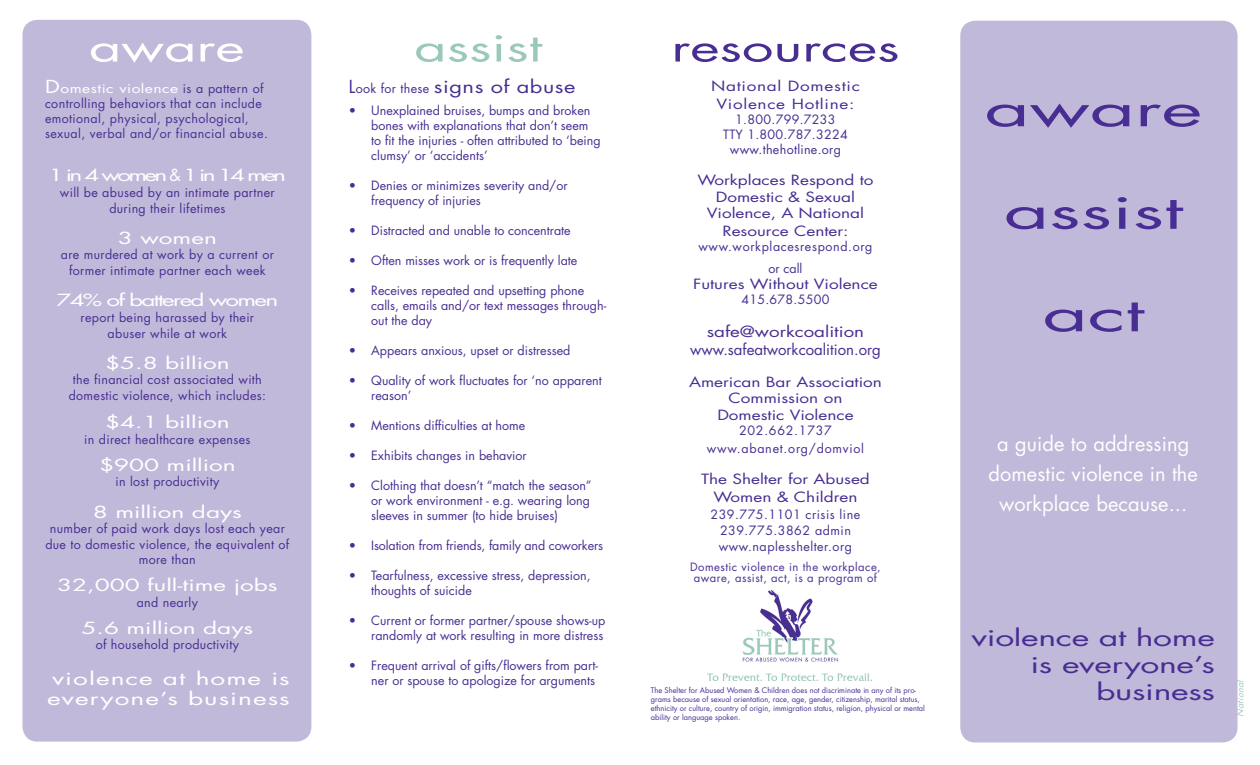
<style>
.page{position:relative;width:1260px;height:765px;background:#fff}
.page>*{position:absolute;margin:0;border:0;box-sizing:border-box;transform-origin:0 0}
.t1{font:45px "Futura Std";color:#482e92;scale:1.75 1}
.t2{font:37.5px "Futura Std";color:#482e92;scale:1.5 1}
.t3{font:37.5px "Futura Std";color:#9cc8bb;scale:1.5 1}
.t4{font:37.5px "Futura Std";color:#fff;scale:1.5 1}
.t5{font:22.5px/27px "Futura Std";letter-spacing:-.01em;color:#482e92;text-align:right;scale:1.5 1}
.t6{font:20px "Futura Std";letter-spacing:.005em;color:#fff}
.t7{font:17.5px/20px "Futura Std";letter-spacing:.04em;color:#fff;scale:1.5 1}
.t8{font:17.5px "Futura Std";letter-spacing:.025em;color:#482e92}
.t9{font:16.25px "Futura Std";color:#fff;scale:1.5 1}
.t10{font:16.25px "Futura Std";letter-spacing:-.11em;color:#fff;scale:1.5 1}
.t11{font:16.25px "Futura Std";letter-spacing:-.07em;color:#fff;scale:1.5 1}
.t12{font:15px "Futura Std";color:#482e92}
.t13{font:15px "Futura Std";color:#482e92;scale:1.25 1}
.t14{font:13.75px "Futura Std";color:#482e92;scale:1.25 1}
.t15{font:13.75px "Futura Std";letter-spacing:.04em;color:#482e92;scale:1.25 1}
.t16{font:12.5px/15px "Futura Std";color:#482e92}
.t17{font:12.5px/15.6px "Futura Std";letter-spacing:.025em;color:#482e92;text-align:center}
.t18{font:12.5px/15px "Futura Std";letter-spacing:.03em;color:#482e92}
.t19{font:12.5px "Futura Std";letter-spacing:.04em;color:#482e92}
.t20{font:12.5px "Futura Std";letter-spacing:.06em;color:#482e92}
.t21{font:12.5px "Futura Std";letter-spacing:.05em;color:#482e92}
.t22{font:11.25px "Futura Std";letter-spacing:.04em;color:#482e92}
.t23{font:italic 8.75px "Futura Std";color:#9cc8bb}
.t24{font:7.5px/9px "Futura Std";color:#482e92}
.s1{font-size:17.5px;color:#fff}
.s2{color:#fff}
.s3{font-size:12.5px}
</style>
<div class="page">
<div style="left:22px;top:20px;width:289px;height:722px;background:#c1b9da;border-radius:15px"></div>
<div style="left:960px;top:21px;width:277px;height:721px;background:#c1b9da;border-radius:15px"></div>
<img style="left:707px;top:590px;width:165px;height:91px">
<p class="t4" style="left:89px;top:24px;width:105px">aware</p>
<p class="t18" style="left:45px;top:81px;width:224px"><span class="s1">D</span><span class="s2">omestic violence</span> is a pattern of controlling behaviors that can include emotional, physical, psychological, sexual, verbal and/or financial abuse.</p>
<p class="t10" style="left:49px;top:165px;width:160px">1 in 4 women &amp; 1 in 14 men</p>
<p class="t17" style="left:60px;top:185px;width:216px">will be abused by an intimate partner</p>
<p class="t17" style="left:109px;top:200px;width:118px">during their lifetimes</p>
<p class="t9" style="left:118px;top:227px;width:67px">3 women</p>
<p class="t17" style="left:61px;top:247px;width:215px">are murdered at work by a current or former intimate partner each week</p>
<p class="t11" style="left:56px;top:290px;width:150px">74% of battered women</p>
<p class="t17" style="left:81px;top:310px;width:175px">report being harassed by their</p>
<p class="t17" style="left:108px;top:325px;width:121px">abuser while at work</p>
<p class="t9" style="left:105px;top:352px;width:85px">$5.8 billion</p>
<p class="t17" style="left:73px;top:372px;width:190px">the financial cost associated with</p>
<p class="t17" style="left:69px;top:388px;width:199px">domestic violence, which includes:</p>
<p class="t9" style="left:105px;top:412px;width:85px">$4.1 billion</p>
<p class="t17" style="left:84px;top:431px;width:168px">in direct healthcare expenses</p>
<p class="t9" style="left:99px;top:454px;width:93px">$900 million</p>
<p class="t17" style="left:115px;top:474px;width:105px">in lost productivity</p>
<p class="t9" style="left:93px;top:501px;width:101px">8 million days</p>
<p class="t17" style="left:45px;top:521px;width:246px">number of paid work days lost each year due to domestic violence, the equivalent of more than</p>
<p class="t9" style="left:57px;top:575px;width:148px">32,000 full-time jobs</p>
<p class="t17" style="left:137px;top:595px;width:63px">and nearly</p>
<p class="t9" style="left:82px;top:617px;width:116px">5.6 million days</p>
<p class="t17" style="left:96px;top:637px;width:145px">of household productivity</p>
<p class="t7" style="left:47px;top:669px;width:163px">violence at home is everyone’s business</p>
<p class="t3" style="left:414px;top:24px;width:87px">assist</p>
<p class="t8" style="left:349px;top:75px;width:228px">L<span class="s3">ook for these</span> signs of abuse</p>
<p class="t16" style="left:371px;top:103px;width:231px;text-indent:-22px">• Unexplained bruises, bumps and broken bones with explanations that don’t seem to fit the injuries - often attributed to ‘being clumsy’ or ‘accidents’</p>
<p class="t16" style="left:371px;top:178px;width:198px;text-indent:-22px">• Denies or minimizes severity and/or frequency of injuries</p>
<p class="t16" style="left:349px;top:223px;width:223px">• Distracted and unable to concentrate</p>
<p class="t16" style="left:349px;top:253px;width:230px">• Often misses work or is frequently late</p>
<p class="t16" style="left:371px;top:283px;width:237px;text-indent:-22px">• Receives repeated and upsetting phone calls, emails and/or text messages through&shy;out the day</p>
<p class="t16" style="left:349px;top:343px;width:223px">• Appears anxious, upset or distressed</p>
<p class="t16" style="left:371px;top:373px;width:232px;text-indent:-22px">• Quality of work fluctuates for ‘no apparent reason’</p>
<p class="t16" style="left:349px;top:418px;width:178px">• Mentions difficulties at home</p>
<p class="t16" style="left:349px;top:448px;width:180px">• Exhibits changes in behavior</p>
<p class="t16" style="left:371px;top:478px;width:222px;text-indent:-22px">• Clothing that doesn’t “match the season” or work environment - e.g. wearing long sleeves in summer (to hide bruises)</p>
<p class="t16" style="left:349px;top:538px;width:256px">• Isolation from friends, family and coworkers</p>
<p class="t16" style="left:371px;top:568px;width:221px;text-indent:-22px">• Tearfulness, excessive stress, depression, thoughts of suicide</p>
<p class="t16" style="left:349px;top:613px;width:258px;text-align:right">• Current or former partner/spouse shows-up randomly at work resulting in more distress</p>
<p class="t16" style="left:349px;top:658px;width:251px;text-align:right">• Frequent arrival of gifts/flowers from part&shy;ner or spouse to apologize for arguments</p>
<p class="t2" style="left:671px;top:24px;width:154px">resources</p>
<p class="t15" style="left:711px;top:77px;width:121px">National Domestic</p>
<p class="t15" style="left:717px;top:95px;width:112px">Violence Hotline:</p>
<p class="t17" style="left:735px;top:111px;width:102px">1.800.799.7233</p>
<p class="t17" style="left:723px;top:126px;width:126px">TTY 1.800.787.3224</p>
<p class="t17" style="left:730px;top:141px;width:113px">www.thehotline.org</p>
<p class="t14" style="left:697px;top:171px;width:143px">Workplaces Respond to</p>
<p class="t14" style="left:716px;top:188px;width:113px">Domestic &amp; Sexual</p>
<p class="t14" style="left:707px;top:204px;width:127px">Violence, A National</p>
<p class="t14" style="left:722px;top:222px;width:102px">Resource Center:</p>
<p class="t21" style="left:699px;top:238px;width:175px">www.workplacesrespond.org</p>
<p class="t16" style="left:769px;top:261px;width:35px">or call</p>
<p class="t14" style="left:693px;top:275px;width:149px">Futures Without Violence</p>
<p class="t17" style="left:741px;top:292px;width:90px">415.678.5500</p>
<p class="t13" style="left:707px;top:322px;width:127px">safe@workcoalition</p>
<p class="t12" style="left:690px;top:340px;width:192px">www.safeatworkcoalition.org</p>
<p class="t14" style="left:689px;top:373px;width:156px">American Bar Association</p>
<p class="t14" style="left:729px;top:389px;width:93px">Commission on</p>
<p class="t14" style="left:717px;top:406px;width:111px">Domestic Violence</p>
<p class="t20" style="left:739px;top:422px;width:94px">202.662.1737</p>
<p class="t20" style="left:707px;top:440px;width:159px">www.abanet.org/domviol</p>
<p class="t14" style="left:701px;top:470px;width:137px">The Shelter for Abused</p>
<p class="t14" style="left:714px;top:488px;width:117px">Women &amp; Children</p>
<p class="t19" style="left:711px;top:506px;width:151px">239.775.1101 crisis line</p>
<p class="t19" style="left:720px;top:522px;width:132px">239.775.3862 admin</p>
<p class="t19" style="left:719px;top:538px;width:135px">www.naplesshelter.org</p>
<p class="t22" style="left:690px;top:560px;width:192px">Domestic violence in the workplace,</p>
<p class="t22" style="left:694px;top:571px;width:185px">aware, assist, act, is a program of</p>
<p class="t1" style="left:984px;top:81px;width:126px">aware</p>
<p class="t1" style="left:1004px;top:184px;width:104px">assist</p>
<p class="t1" style="left:1042px;top:286px;width:60px">act</p>
<p class="t6" style="left:997px;top:431px;width:194px">a guide to addressing</p>
<p class="t6" style="left:989px;top:461px;width:211px">domestic violence in the</p>
<p class="t6" style="left:999px;top:491px;width:190px">workplace because...</p>
<p class="t5" style="left:972px;top:625px;width:164px">violence at home</p>
<p class="t5" style="left:1030px;top:652px;width:125px">is everyone’s business</p>
<p class="t24" style="left:651px;top:686px;width:275px">The Shelter for Abused Women &amp; Children does not discriminate in any of its pro&shy;grams because of sexual orientation, race, age, gender, citizenship, marital status, ethnicity or culture, country of origin, immigration status, religion, physical or mental ability or language spoken.</p>
<p class="t23" style="left:1235px;top:717px;width:40px;rotate:-90deg">National</p>
</div>
